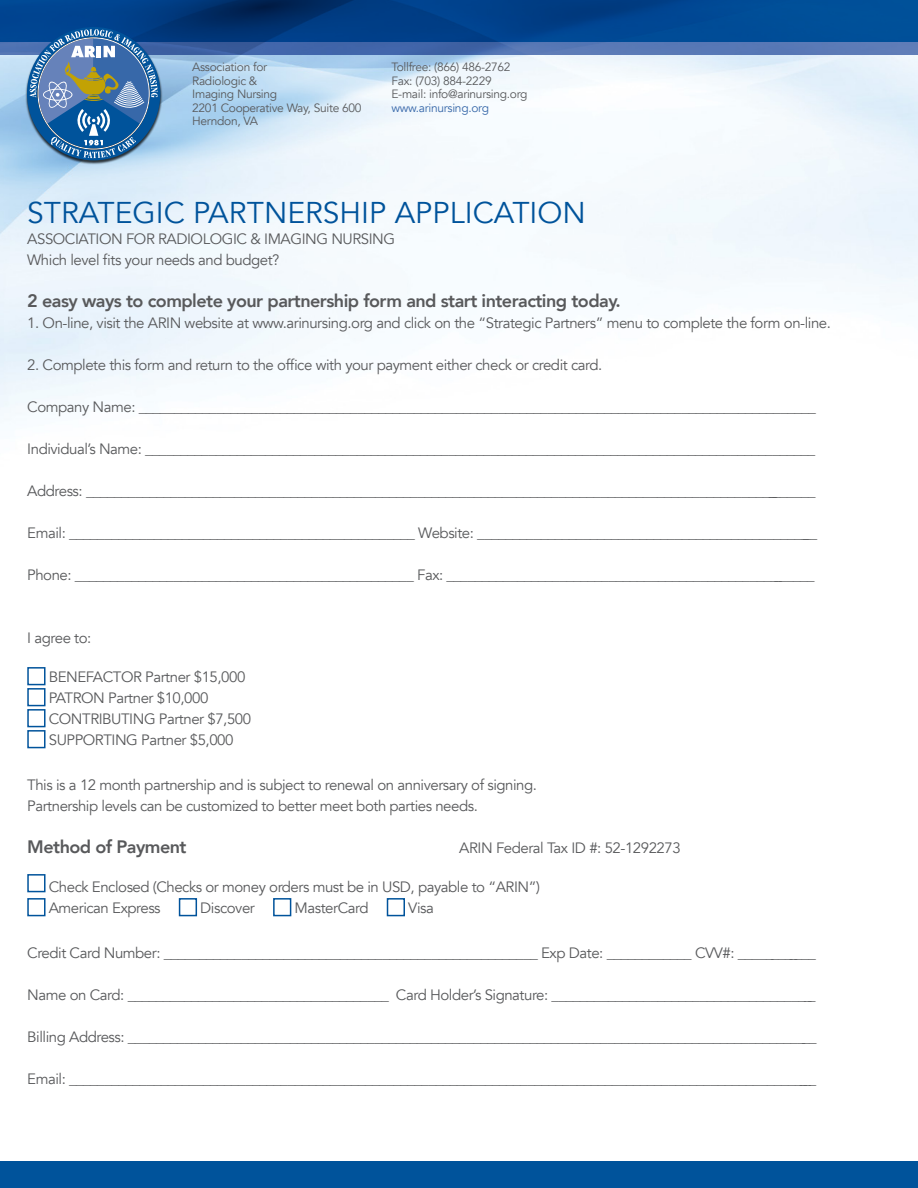
<style>
.page{position:relative;width:918px;height:1188px;background:#fff}
.page>*{position:absolute;margin:0;border:0;box-sizing:border-box;transform-origin:0 0}
.t1{font:30px "Avenir";color:#00539b}
.t2{font:800 18px "Avenir";letter-spacing:-.03em;color:#58595b}
.t3{font:15px/21px "Avenir";letter-spacing:-.03em;color:#58595b}
.t4{font:12px/13.5px "Avenir";letter-spacing:-.025em;color:#58595b}
.t5{font:12px "Avenir";letter-spacing:-.025em;color:#3768a9}
</style>
<div class="page">
<div style="left:0;top:1161px;width:918px;height:27px;background:#00539b"></div>
<img style="left:0;top:0;width:918px;height:420px">
<div style="left:25px;top:27px;width:137px;height:137px;background:#000;opacity:.75"></div>
<svg style="left:30px;top:29px;width:128px;height:129px;background:#5380ac"></svg>
<div style="left:27px;top:667px;width:19px;height:18px;border:2px solid #00539b"></div>
<div style="left:27px;top:688px;width:19px;height:18px;border:2px solid #00539b"></div>
<div style="left:27px;top:709px;width:19px;height:18px;border:2px solid #00539b"></div>
<div style="left:27px;top:730px;width:19px;height:18px;border:2px solid #00539b"></div>
<div style="left:27px;top:874px;width:19px;height:18px;border:2px solid #00539b"></div>
<div style="left:27px;top:898px;width:19px;height:18px;border:2px solid #00539b"></div>
<div style="left:179px;top:898px;width:18px;height:18px;border:2px solid #00539b"></div>
<div style="left:273px;top:898px;width:18px;height:18px;border:2px solid #00539b"></div>
<div style="left:387px;top:898px;width:18px;height:18px;border:2px solid #00539b"></div>
<p class="t4" style="left:192px;top:61px;width:171px">Association for<br>Radiologic &amp;<br>Imaging Nursing<br>2201 Cooperative Way, Suite 600<br>Herndon, VA</p>
<p class="t4" style="left:392px;top:61px;width:137px">Tollfree: (866) 486-2762<br>Fax: (703) 884-2229<br>E-mail: info@arinursing.org</p>
<p class="t5" style="left:392px;top:101px;width:99px">www.arinursing.org</p>
<h1 class="t1" style="left:27px;top:195px;width:560px">STRATEGIC PARTNERSHIP APPLICATION</h1>
<p class="t3" style="left:27px;top:229px;width:369px">ASSOCIATION FOR RADIOLOGIC &amp; IMAGING NURSING<br>Which level fits your needs and budget?</p>
<p class="t2" style="left:27px;top:287px;width:595px">2 easy ways to complete your partnership form and start interacting today.</p>
<p class="t3" style="left:27px;top:313px;width:805px">1. On-line, visit the ARIN website at www.arinursing.org and click on the “Strategic Partners” menu to complete the form on-line.</p>
<p class="t3" style="left:27px;top:355px;width:577px">2. Complete this form and return to the office with your payment either check or credit card.</p>
<p class="t3" style="left:27px;top:397px;width:790px">Company Name: ________________________________________________________________________________________________</p>
<p class="t3" style="left:27px;top:439px;width:790px">Individual’s Name: _______________________________________________________________________________________________</p>
<p class="t3" style="left:27px;top:481px;width:790px">Address: ________________________________________________________________________________________________________</p>
<p class="t3" style="left:27px;top:523px;width:792px">Email: _________________________________________________ Website: _________________________________________________</p>
<p class="t3" style="left:27px;top:565px;width:789px">Phone: ________________________________________________ Fax: _____________________________________________________</p>
<p class="t3" style="left:27px;top:628px;width:66px">I agree to:</p>
<p class="t3" style="left:49px;top:667px;width:204px">BENEFACTOR Partner $15,000<br>PATRON Partner $10,000<br>CONTRIBUTING Partner $7,500<br>SUPPORTING Partner $5,000</p>
<p class="t3" style="left:27px;top:775px;width:511px">This is a 12 month partnership and is subject to renewal on anniversary of signing.<br>Partnership levels can be customized to better meet both parties needs.</p>
<p class="t2" style="left:27px;top:833px;width:161px">Method of Payment</p>
<p class="t3" style="left:459px;top:838px;width:223px">ARIN Federal Tax ID #: 52-1292273</p>
<p class="t3" style="left:49px;top:877px;width:493px">Check Enclosed (Checks or money orders must be in USD, payable to “ARIN”)<br>American Express</p>
<p class="t3" style="left:200px;top:898px;width:56px">Discover</p>
<p class="t3" style="left:295px;top:898px;width:75px">MasterCard</p>
<p class="t3" style="left:408px;top:898px;width:27px">Visa</p>
<p class="t3" style="left:27px;top:943px;width:790px">Credit Card Number: _____________________________________________________ Exp Date: ____________ CVV#: ____________</p>
<p class="t3" style="left:27px;top:985px;width:790px">Name on Card: _____________________________________ Card Holder’s Signature: ______________________________________</p>
<p class="t3" style="left:27px;top:1027px;width:791px">Billing Address: __________________________________________________________________________________________________</p>
<p class="t3" style="left:27px;top:1069px;width:791px">Email: ___________________________________________________________________________________________________________</p>
</div>
